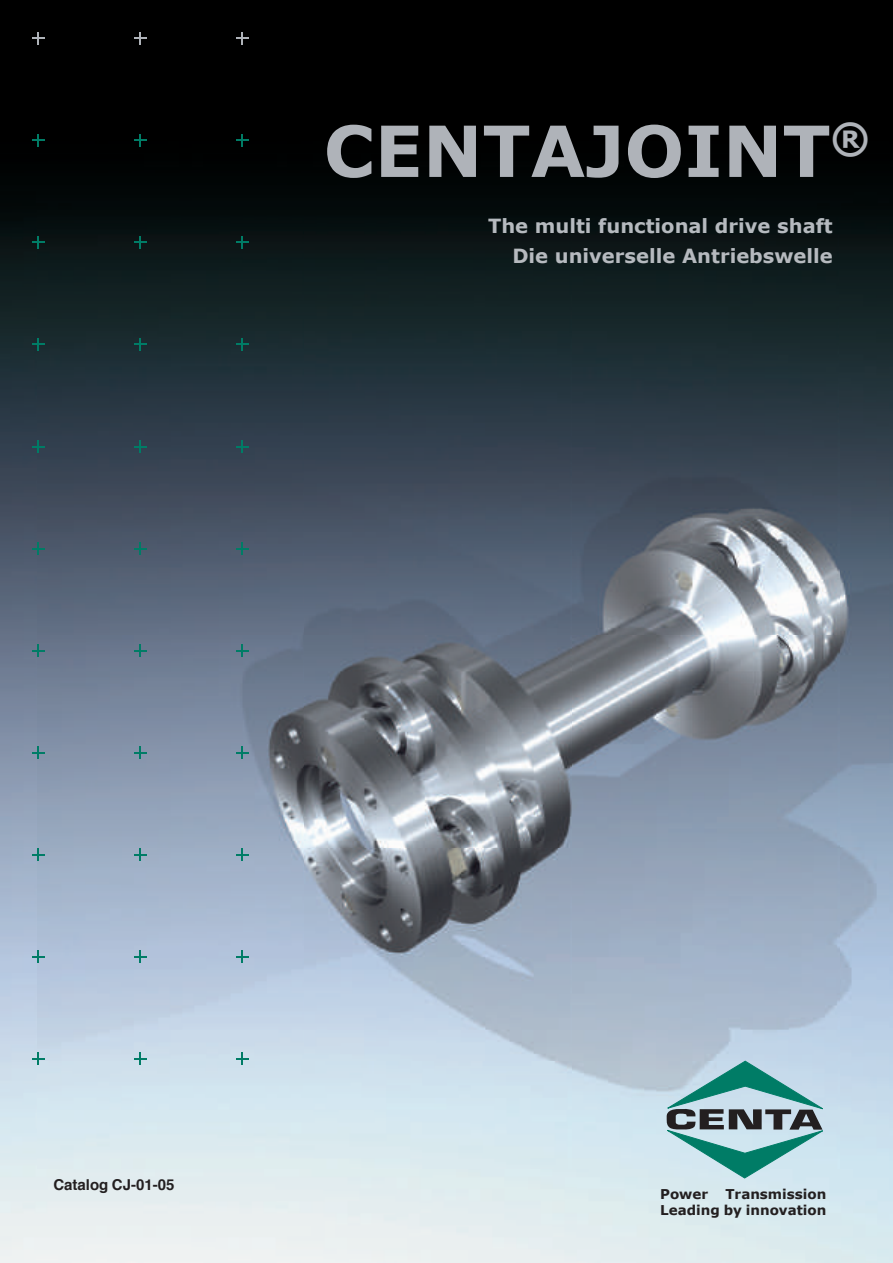
<style>
.page{position:relative;width:893px;height:1263px;background:#fff}
.page>*{position:absolute;margin:0;border:0;box-sizing:border-box;transform-origin:0 0}
.t1{font:700 70.5px "Verdana";color:#afb3b9}
.t2{font:700 19.5px/30px "Verdana";color:#b6babf;text-align:right}
.t3{font:700 15px "Helvetica";color:#231f20}
.t4{font:700 13.5px/16.2px "Verdana";color:#231f20;text-align:right}
</style>
<div class="page">
<img style="left:0;top:0;width:893px;height:1263px">
<img style="left:37px;top:210px;width:856px;height:958px">
<svg style="left:666px;top:1061px;width:157px;height:117px;background:#8bb4b8"></svg>
<svg style="left:236px;top:134px;width:13px;height:13px"></svg>
<svg style="left:32px;top:32px;width:13px;height:13px"></svg>
<svg style="left:134px;top:32px;width:13px;height:13px"></svg>
<svg style="left:236px;top:32px;width:13px;height:13px"></svg>
<svg style="left:32px;top:134px;width:13px;height:13px"></svg>
<svg style="left:134px;top:134px;width:13px;height:13px"></svg>
<svg style="left:32px;top:236px;width:13px;height:13px"></svg>
<svg style="left:134px;top:236px;width:13px;height:13px"></svg>
<svg style="left:236px;top:236px;width:13px;height:13px"></svg>
<svg style="left:32px;top:338px;width:13px;height:13px"></svg>
<svg style="left:134px;top:338px;width:13px;height:13px"></svg>
<svg style="left:236px;top:338px;width:13px;height:13px"></svg>
<svg style="left:32px;top:440px;width:13px;height:13px"></svg>
<svg style="left:134px;top:440px;width:13px;height:13px"></svg>
<svg style="left:236px;top:440px;width:13px;height:13px"></svg>
<svg style="left:32px;top:542px;width:13px;height:13px"></svg>
<svg style="left:134px;top:542px;width:13px;height:13px"></svg>
<svg style="left:236px;top:542px;width:13px;height:13px"></svg>
<svg style="left:32px;top:644px;width:13px;height:13px"></svg>
<svg style="left:134px;top:644px;width:13px;height:13px"></svg>
<svg style="left:236px;top:644px;width:13px;height:13px"></svg>
<svg style="left:32px;top:746px;width:13px;height:13px"></svg>
<svg style="left:134px;top:746px;width:13px;height:13px"></svg>
<svg style="left:236px;top:746px;width:13px;height:13px"></svg>
<svg style="left:32px;top:848px;width:13px;height:13px"></svg>
<svg style="left:134px;top:848px;width:13px;height:13px"></svg>
<svg style="left:236px;top:848px;width:13px;height:13px"></svg>
<svg style="left:32px;top:950px;width:13px;height:13px"></svg>
<svg style="left:134px;top:950px;width:13px;height:13px"></svg>
<svg style="left:236px;top:950px;width:13px;height:13px"></svg>
<svg style="left:32px;top:1052px;width:13px;height:13px"></svg>
<svg style="left:134px;top:1052px;width:13px;height:13px"></svg>
<svg style="left:236px;top:1052px;width:13px;height:13px"></svg>
<h1 class="t1" style="left:324px;top:106px;width:548px">CENTAJOINT<sup>®</sup></h1>
<p class="t2" style="left:488px;top:210px;width:346px">The multi functional drive shaft<br>Die universelle Antriebswelle</p>
<p class="t3" style="left:53px;top:1171px;width:123px">Catalog CJ-01-05</p>
<p class="t4" style="left:660px;top:1185px;width:168px">Transmission<br>Leading by innovation</p>
<p class="t4" style="left:660px;top:1185px;width:50px">Power</p>
</div>
